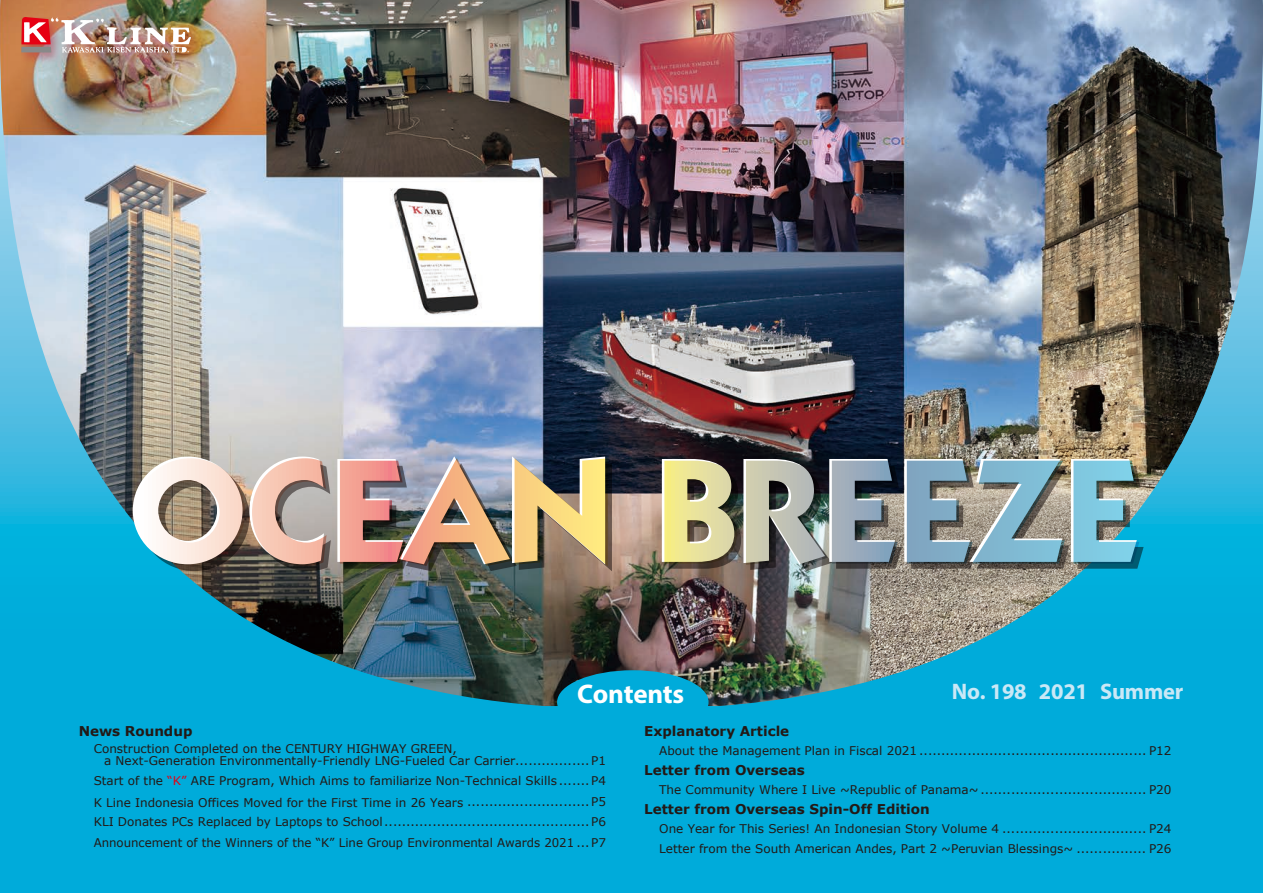
<style>
.page{position:relative;width:1263px;height:893px;background:#fff}
.page>*{position:absolute;margin:0;border:0;box-sizing:border-box;transform-origin:0 0}
.t1{font:700 27px "Myriad Pro";letter-spacing:-.01em;color:#fff}
.t2{font:700 22.5px "Myriad Pro";letter-spacing:-.01em;color:#cae8f6}
.t3{font:700 13.5px "Verdana";color:#231916}
.t4{font:12px/20.5px "Verdana";color:#231916}
.s1{color:#e60013}
</style>
<div class="page">
<div style="left:0;top:710px;width:1263px;height:183px;background:#00abda"></div>
<img style="left:0;top:0;width:1263px;height:706px">
<div style="left:557px;top:670px;width:151px;height:64px;background:#00abda;border-radius:50%"></div>
<img style="left:106px;top:440px;width:1051px;height:141px">
<div style="left:21px;top:17px;width:181px;height:48px;background:#b81b35;opacity:.5"></div>
<img style="left:21px;top:17px;width:170px;height:36px">
<h1 class="t1" style="left:577px;top:676px;width:109px">Contents</h1>
<h2 class="t2" style="left:952px;top:677px;width:77px">No. 198</h2>
<h2 class="t2" style="left:1039px;top:677px;width:51px">2021</h2>
<h2 class="t2" style="left:1100px;top:677px;width:85px">Summer</h2>
<p class="t3" style="left:79px;top:723px;width:115px">News Roundup</p>
<p class="t4" style="left:104px;top:742px;width:503px;line-height:12px;text-indent:-10px">Construction Completed on the CENTURY HIGHWAY GREEN,<br>a Next-Generation Environmentally-Friendly LNG-Fueled Car Carrier.................P1</p>
<p class="t4" style="left:94px;top:770px;width:514px;line-height:21.6px">Start of the <span class="s1">“K”</span> ARE Program, Which Aims to familiarize Non-Technical Skills ....... P4<br>K Line Indonesia Offices Moved for the First Time in 26 Years ............................ P5</p>
<p class="t4" style="left:94px;top:812px;width:514px">KLI Donates PCs Replaced by Laptops to School...............................................P6<br>Announcement of the Winners of the “K” Line Group Environmental Awards 2021 ... P7</p>
<p class="t3" style="left:644px;top:723px;width:146px">Explanatory Article</p>
<p class="t4" style="left:659px;top:740px;width:514px">About the Management Plan in Fiscal 2021 .................................................... P12</p>
<p class="t3" style="left:644px;top:761px;width:162px">Letter from Overseas</p>
<p class="t4" style="left:659px;top:779px;width:514px">The Community Where I Live ~Republic of Panama~ ...................................... P20</p>
<p class="t3" style="left:644px;top:800px;width:287px">Letter from Overseas Spin-Off Edition</p>
<p class="t4" style="left:659px;top:818px;width:514px">One Year for This Series! An Indonesian Story Volume 4 ................................. P24<br>Letter from the South American Andes, Part 2 ~Peruvian Blessings~ ................ P26</p>
</div>
